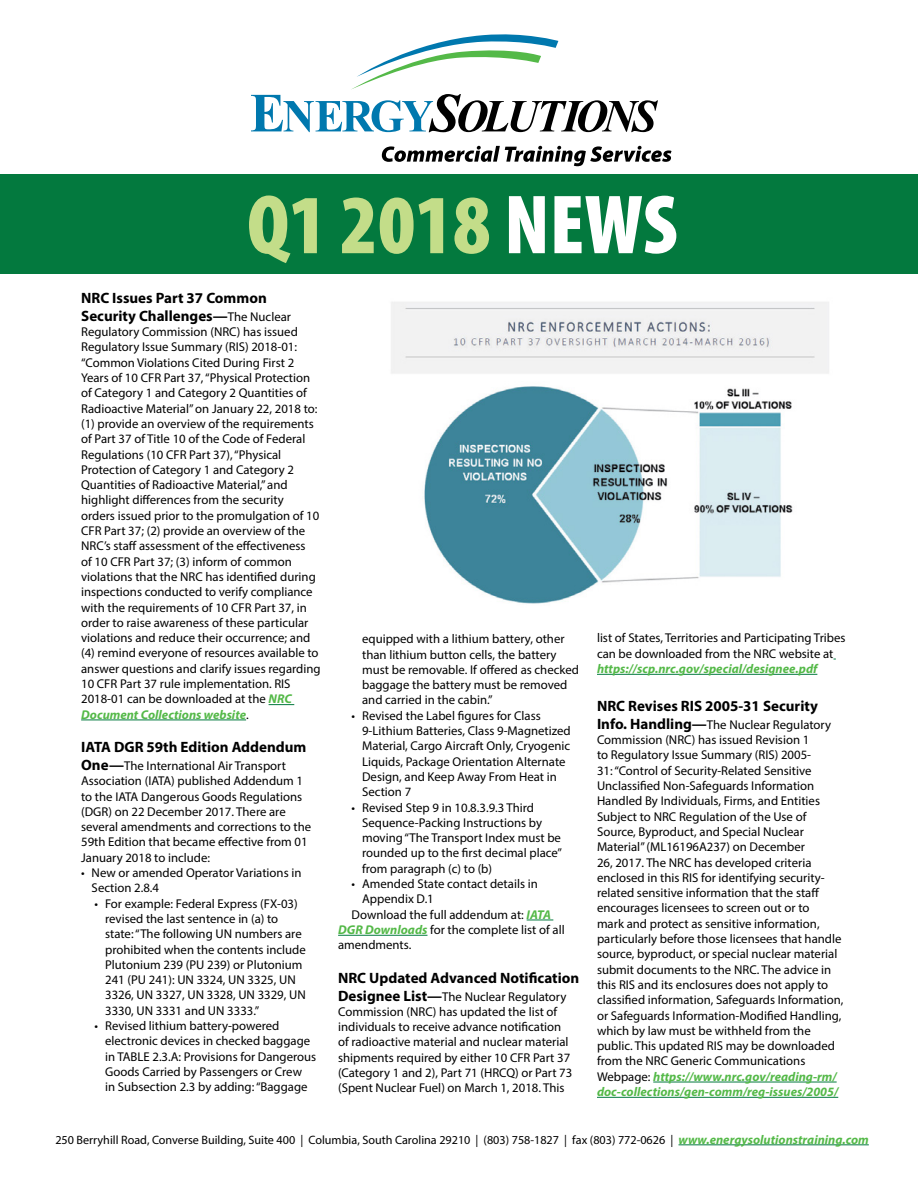
<style>
.page{position:relative;width:918px;height:1188px;background:#fff}
.page>*{position:absolute;margin:0;border:0;box-sizing:border-box;transform-origin:0 0}
.t1{font:900 condensed 84.6px "Myriad Pro";color:#c3dd89}
.articleTitle{font:700 15px/18px "Myriad Pro";color:#000}
.articleTitle-2{font:12.75px/15.3px "Myriad Pro";color:#000}
.bodyText{font:12.75px/15.3px "Myriad Pro";color:#000}
.Table_Paragraph{font:12.15px "Myriad Pro";color:#000}
.s1{color:#fff}
.s2{font-weight:400;font-size:12.75px}
.s3{font-weight:700;font-style:italic;color:#54b948}
.s4{font-weight:700;font-size:15px}
.s5{font-weight:700;font-style:italic;font-size:12.75px;color:#54b948}
</style>
<div class="page">
<svg style="left:269px;top:704px;width:25px;height:1px"></svg>
<hr style="left:81px;top:720px;width:165px;height:1px;background:#03793e">
<svg style="left:527px;top:920px;width:26px;height:1px"></svg>
<hr style="left:338px;top:935px;width:89px;height:1px;background:#03793e">
<div style="left:0;top:175px;width:918px;height:99px;background:#03793e"></div>
<svg style="left:251px;top:34px;width:407px;height:98px"></svg>
<svg style="left:382px;top:146px;width:290px;height:20px"></svg>
<hr style="left:597px;top:674px;width:220px;height:1px;background:#03793e">
<hr style="left:653px;top:1082px;width:184px;height:1px;background:#03793e">
<hr style="left:597px;top:1097px;width:241px;height:1px;background:#03793e">
<img style="left:391px;top:302px;width:438px;height:302px">
<hr style="left:679px;top:1145px;width:190px;height:1px;background:#03793e">
<p class="t1" style="left:247px;top:178px;width:432px">Q1 2018 <span class="s1">NEWS</span></p>
<p class="articleTitle" style="left:81px;top:288px;width:211px">NRC Issues Part 37 Common<br>Security Challenges—<span class="s2">The Nuclear</span></p>
<p class="articleTitle-2" style="left:81px;top:324px;width:241px">Regulatory Commission (NRC) has issued Regulatory Issue Summary (RIS) 2018-01: “Common Violations Cited During First 2<br>Years of 10 CFR Part 37, “Physical Protection of Category 1 and Category 2 Quantities of Radioactive Material” on January 22, 2018 to: (1) provide an overview of the requirements of Part 37 of Title 10 of the Code of Federal Regulations (10 CFR Part 37), “Physical Protection of Category 1 and Category 2<br>Quantities of Radioactive Material,” and highlight differences from the security orders issued prior to the promulgation of 10<br>CFR Part 37; (2) provide an overview of the NRC’s staff assessment of the effectiveness<br>of 10 CFR Part 37; (3) inform of common violations that the NRC has identified during inspections conducted to verify compliance with the requirements of 10 CFR Part 37, in order to raise awareness of these particular violations and reduce their occurrence; and (4) remind everyone of resources available to answer questions and clarify issues regarding 10 CFR Part 37 rule implementation. RIS 2018-01 can be downloaded at the <span class="s3">NRC Document Collections website</span>.</p>
<p class="articleTitle" style="left:81px;top:737px;width:227px">IATA DGR 59th Edition Addendum</p>
<p class="articleTitle-2" style="left:81px;top:758px;width:232px"><span class="s4">One—</span>The International Air Transport Association (IATA) published Addendum 1 to the IATA Dangerous Goods Regulations (DGR) on 22 December 2017. There are several amendments and corrections to the 59th Edition that became effective from 01<br>January 2018 to include:</p>
<p class="articleTitle-2" style="left:92px;top:865px;width:211px;text-indent:-10px">• New or amended Operator Variations in<br>Section 2.8.4</p>
<p class="articleTitle-2" style="left:105px;top:896px;width:202px;text-indent:-11px">• For example: Federal Express (FX-03) revised the last sentence in (a) to state: “The following UN numbers are prohibited when the contents include Plutonium 239 (PU 239) or Plutonium 241 (PU 241): UN 3324, UN 3325, UN 3326, UN 3327, UN 3328, UN 3329, UN 3330, UN 3331 and UN 3333.”</p>
<p class="articleTitle-2" style="left:105px;top:1018px;width:213px;text-indent:-11px">• Revised lithium battery-powered electronic devices in checked baggage in TABLE 2.3.A: Provisions for Dangerous Goods Carried by Passengers or Crew<br>in Subsection 2.3 by adding: “Baggage</p>
<p class="articleTitle-2" style="left:597px;top:630px;width:250px">list of States, Territories and Participating Tribes can be downloaded from the NRC website at <span class="s3">https://scp.nrc.gov/special/designee.pdf</span></p>
<p class="articleTitle" style="left:597px;top:696px;width:222px">NRC Revises RIS 2005-31 Security</p>
<p class="articleTitle-2" style="left:597px;top:717px;width:248px"><span class="s4">Info. Handling—</span>The Nuclear Regulatory Commission (NRC) has issued Revision 1<br>to Regulatory Issue Summary (RIS) 2005-<br>31: “Control of Security-Related Sensitive Unclassified Non-Safeguards Information Handled By Individuals, Firms, and Entities Subject to NRC Regulation of the Use of Source, Byproduct, and Special Nuclear Material” (ML16196A237) on December<br>26, 2017. The NRC has developed criteria enclosed in this RIS for identifying security&shy;related sensitive information that the staff encourages licensees to screen out or to<br>mark and protect as sensitive information, particularly before those licensees that handle source, byproduct, or special nuclear material submit documents to the NRC. The advice in this RIS and its enclosures does not apply to classified information, Safeguards Information, or Safeguards Information-Modified Handling, which by law must be withheld from the public. This updated RIS may be downloaded from the NRC Generic Communications Webpage: <span class="s3">https://www.nrc.gov/reading-rm/ doc-collections/gen-comm/reg-issues/2005/</span></p>
<p class="Table_Paragraph" style="left:55px;top:1132px;width:815px">250 Berryhill Road, Converse Building, Suite 400 | Columbia, South Carolina 29210 | (803) 758-1827 | fax (803) 772-0626 | <span class="s5">www.energysolutionstraining.com</span></p>
<p class="articleTitle-2" style="left:362px;top:631px;width:218px">equipped with a lithium battery, other than lithium button cells, the battery must be removable. If offered as checked baggage the battery must be removed and carried in the cabin.”</p>
<p class="articleTitle-2" style="left:362px;top:708px;width:210px;text-indent:-10px">• Revised the Label figures for Class 9-Lithium Batteries, Class 9-Magnetized Material, Cargo Aircraft Only, Cryogenic Liquids, Package Orientation Alternate Design, and Keep Away From Heat in Section 7</p>
<p class="articleTitle-2" style="left:362px;top:799px;width:202px;text-indent:-10px">• Revised Step 9 in 10.8.3.9.3 Third Sequence-Packing Instructions by moving “The Transport Index must be rounded up to the first decimal place” from paragraph (c) to (b)</p>
<p class="articleTitle-2" style="left:362px;top:876px;width:177px;text-indent:-10px">• Amended State contact details in<br>Appendix D.1</p>
<p class="bodyText" style="left:338px;top:907px;width:228px;text-indent:14px">Download the full addendum at: <span class="s3">IATA<br>DGR Downloads</span> for the complete list of all amendments.</p>
<p class="articleTitle" style="left:338px;top:968px;width:243px">NRC Updated Advanced Notification</p>
<p class="articleTitle-2" style="left:338px;top:988px;width:236px"><span class="s4">Designee List—</span>The Nuclear Regulatory Commission (NRC) has updated the list of individuals to receive advance notification of radioactive material and nuclear material shipments required by either 10 CFR Part 37 (Category 1 and 2), Part 71 (HRCQ) or Part 73 (Spent Nuclear Fuel) on March 1, 2018. This</p>
</div>
